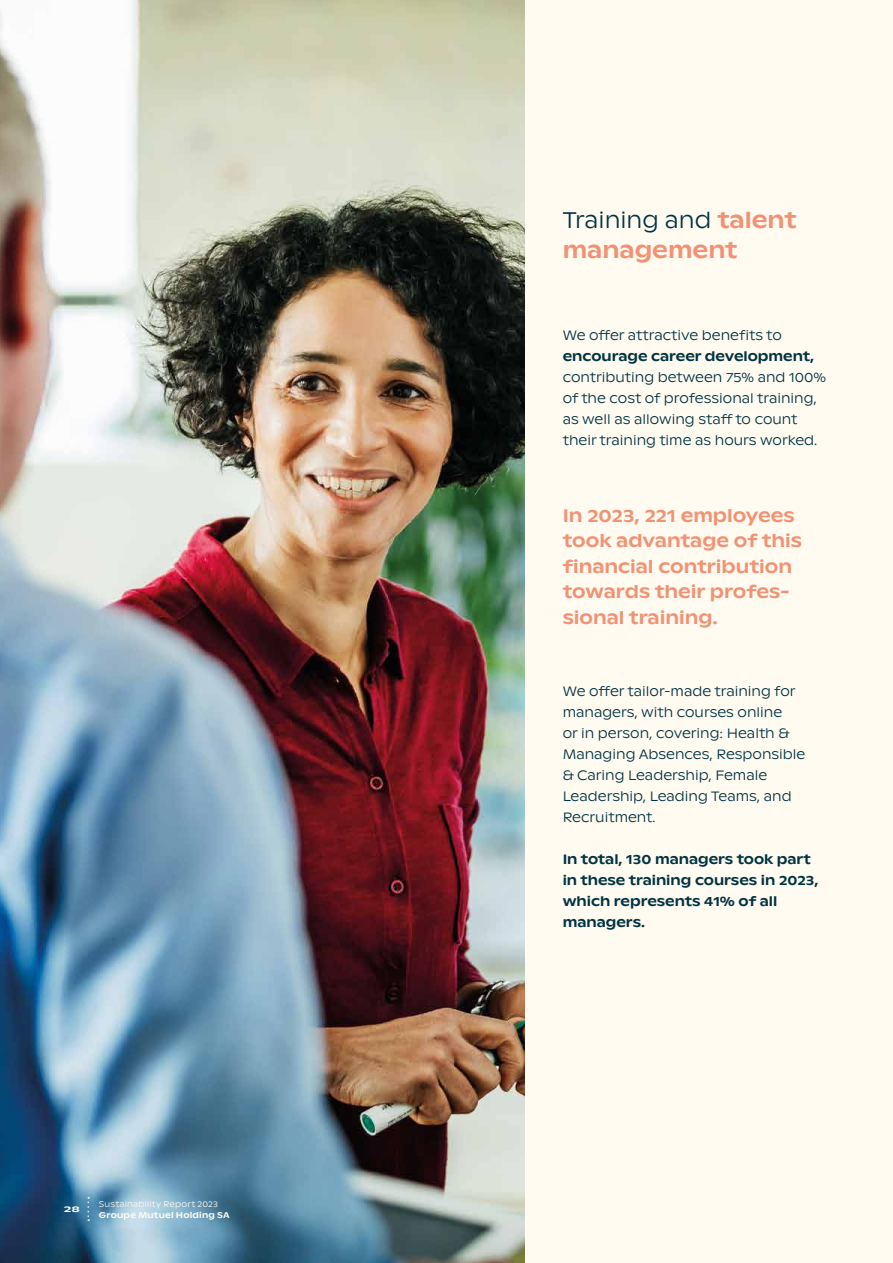
<style>
.page{position:relative;width:893px;height:1263px;background:#fffbf1}
.page>*{position:absolute;margin:0;border:0;box-sizing:border-box;transform-origin:0 0}
.t1{font:500 22.5px/30px "ABC Ginto Nord";color:#f29274}
.t2{font:500 18px/25.5px "ABC Ginto Nord";color:#f29274}
.t3{font:300 13.5px/21px "ABC Ginto Nord";color:#003341}
.t4{font:500 13.5px/21px "ABC Ginto Nord";color:#003341}
.t5{font:300 8.25px "ABC Ginto Nord";letter-spacing:.025em;color:#fffbf1}
.t6{font:500 8.25px "ABC Ginto Nord";letter-spacing:.025em;color:#fffbf1}
.t7{font:500 8.25px "ABC Ginto Nord";letter-spacing:.025em;color:#fffbf1;scale:1.5 1}
.s1{font-weight:300;color:#003341}
</style>
<div class="page">
<img style="left:0;top:0;width:524px;height:1263px">
<svg style="left:87px;top:1197px;width:2px;height:24px"></svg>
<p class="t7" style="left:64px;top:1204px;width:12px">28</p>
<p class="t5" style="left:99px;top:1199px;width:121px">Sustainability Report 2023</p>
<p class="t6" style="left:99px;top:1209px;width:132px">Groupe Mutuel Holding SA</p>
<h1 class="t1" style="left:563px;top:205px;width:235px"><span class="s1">Training and</span> talent management</h1>
<p class="t3" style="left:563px;top:325px;width:221px">We offer attractive benefits to</p>
<p class="t4" style="left:563px;top:346px;width:253px">encourage career development,</p>
<p class="t3" style="left:563px;top:367px;width:265px">contributing between 75% and 100% of the cost of professional training, as well as allowing staff to count their training time as hours worked.</p>
<h2 class="t2" style="left:563px;top:502px;width:241px">In 2023, 221 employees took advantage of this financial contribution towards their profes&shy;sional training.</h2>
<p class="t3" style="left:563px;top:680px;width:244px">We offer tailor-made training for managers, with courses online<br>or in person, covering: Health &amp;<br>Managing Absences, Responsible &amp; Caring Leadership, Female<br>Leadership, Leading Teams, and<br>Recruitment.</p>
<p class="t4" style="left:563px;top:848px;width:257px">In total, 130 managers took part in these training courses in 2023, which represents 41% of all managers.</p>
</div>
